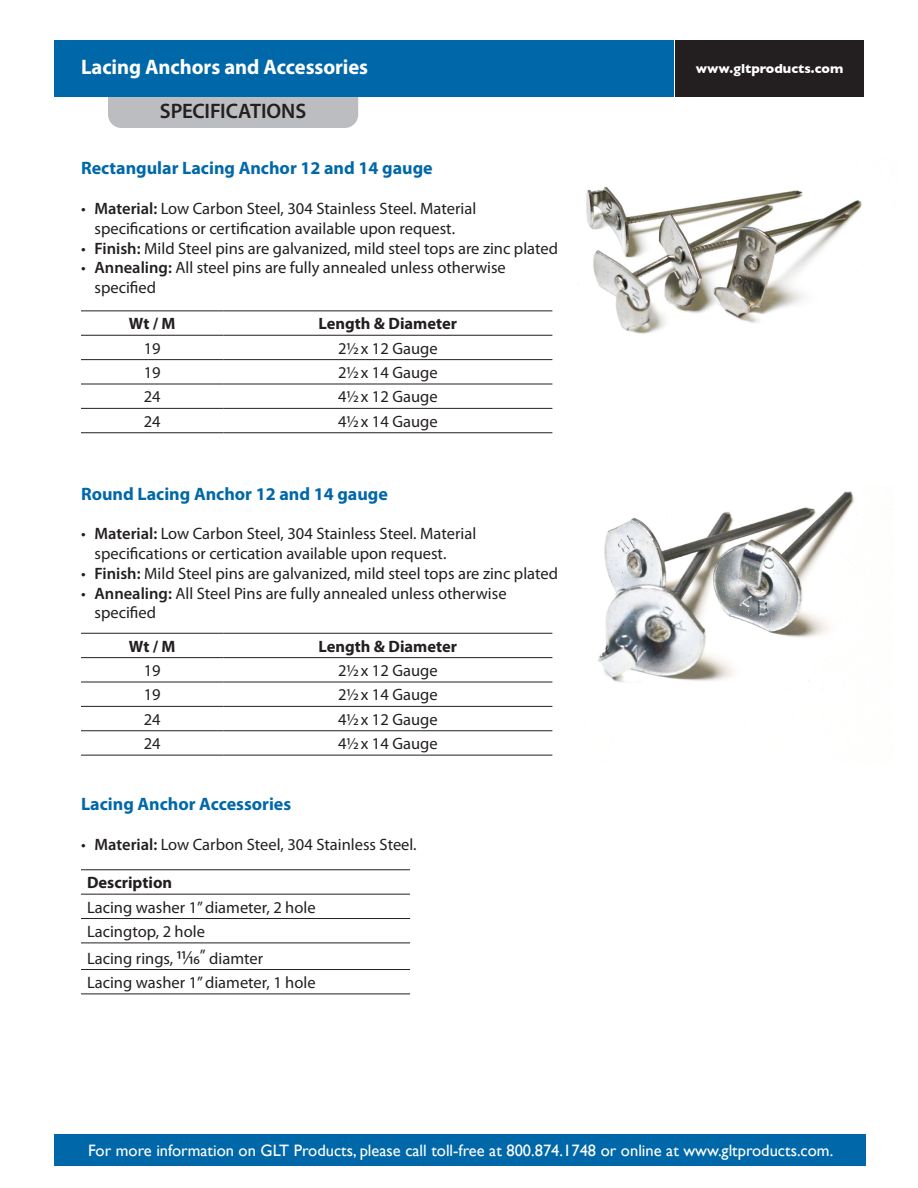
<style>
.page{position:relative;width:918px;height:1188px;background:#fff}
.page>*{position:absolute;margin:0;border:0;box-sizing:border-box;transform-origin:0 0}
.t1{font:700 24px "Myriad Pro";letter-spacing:-.005em;color:#fff}
.t2{font:700 21px "Myriad Pro";letter-spacing:-.005em;color:#fff}
.t3{font:600 21px "Myriad Pro";letter-spacing:-.01em;color:#231f20}
.t4{font:700 18px "Myriad Pro";color:#0068a9}
.t5{font:16.5px/19.8px "Myriad Pro";color:#231f20}
.t6{font:16.5px "Gill Sans";color:#fff}
.t7{font:700 16.5px "Myriad Pro";color:#231f20}
.t8{font:700 13.35px "Gill Sans";color:#fff}
.s1{font-weight:600}
.s2{font-size:19.5px}
</style>
<div class="page">
<div style="left:54px;top:1134px;width:812px;height:32px;background:#0068a9"></div>
<div style="left:108px;top:97px;width:250px;height:31px;background:#bcbdc0"></div>
<div style="left:54px;top:40px;width:619px;height:57px;background:#0068a9"></div>
<div style="left:675px;top:40px;width:189px;height:57px;background:#231f20"></div>
<img style="left:586px;top:187px;width:276px;height:147px">
<hr style="left:223px;top:310px;width:329px;height:1px;background:#231f20">
<hr style="left:81px;top:335px;width:142px;height:1px;background:#231f20">
<hr style="left:223px;top:335px;width:329px;height:1px;background:#231f20">
<hr style="left:81px;top:359px;width:142px;height:1px;background:#231f20">
<hr style="left:223px;top:359px;width:329px;height:1px;background:#231f20">
<hr style="left:81px;top:384px;width:142px;height:1px;background:#231f20">
<hr style="left:223px;top:384px;width:329px;height:1px;background:#231f20">
<hr style="left:81px;top:408px;width:142px;height:1px;background:#231f20">
<hr style="left:223px;top:408px;width:329px;height:1px;background:#231f20">
<hr style="left:81px;top:432px;width:142px;height:1px;background:#231f20">
<hr style="left:223px;top:432px;width:329px;height:1px;background:#231f20">
<hr style="left:81px;top:310px;width:142px;height:1px;background:#231f20">
<hr style="left:223px;top:633px;width:329px;height:1px;background:#231f20">
<hr style="left:81px;top:657px;width:142px;height:1px;background:#231f20">
<hr style="left:223px;top:657px;width:329px;height:1px;background:#231f20">
<hr style="left:81px;top:682px;width:142px;height:1px;background:#231f20">
<hr style="left:223px;top:682px;width:329px;height:1px;background:#231f20">
<hr style="left:81px;top:706px;width:142px;height:1px;background:#231f20">
<hr style="left:223px;top:706px;width:329px;height:1px;background:#231f20">
<hr style="left:81px;top:730px;width:142px;height:1px;background:#231f20">
<hr style="left:223px;top:730px;width:329px;height:1px;background:#231f20">
<hr style="left:81px;top:755px;width:142px;height:1px;background:#231f20">
<hr style="left:223px;top:755px;width:329px;height:1px;background:#231f20">
<hr style="left:81px;top:633px;width:142px;height:1px;background:#231f20">
<hr style="left:81px;top:869px;width:329px;height:1px;background:#231f20">
<hr style="left:81px;top:894px;width:329px;height:1px;background:#231f20">
<hr style="left:81px;top:918px;width:329px;height:1px;background:#231f20">
<hr style="left:81px;top:943px;width:329px;height:1px;background:#231f20">
<hr style="left:81px;top:969px;width:329px;height:1px;background:#231f20">
<hr style="left:81px;top:994px;width:329px;height:1px;background:#231f20">
<img style="left:598px;top:491px;width:257px;height:191px">
<p class="t1" style="left:81px;top:52px;width:256px">Pipe and Tank Insulation</p>
<p class="t8" style="left:696px;top:61px;width:149px">www.gltproducts.com</p>
<p class="t2" style="left:81px;top:53px;width:289px">Lacing Anchors and Accessories</p>
<p class="t3" style="left:160px;top:98px;width:148px">SPECIFICATIONS</p>
<p class="t4" style="left:81px;top:157px;width:353px">Rectangular Lacing Anchor 12 and 14 gauge</p>
<p class="t5" style="left:81px;top:198px;width:397px;text-align:center">• <span class="s1">Material:</span> Low Carbon Steel, 304 Stainless Steel. Material specifications or certification available upon request.</p>
<p class="t5" style="left:81px;top:238px;width:479px">• <span class="s1">Finish:</span> Mild Steel pins are galvanized, mild steel tops are zinc plated</p>
<p class="t5" style="left:94px;top:258px;width:413px;text-indent:-13px">• <span class="s1">Annealing:</span> All steel pins are fully annealed unless otherwise specified</p>
<p class="t7" style="left:129px;top:313px;width:48px">Wt / M</p>
<p class="t7" style="left:319px;top:313px;width:140px">Length &amp; Diameter</p>
<p class="t5" style="left:144px;top:338px;width:18px">19</p>
<p class="t5" style="left:338px;top:338px;width:101px">21/2 x 12 Gauge</p>
<p class="t5" style="left:144px;top:362px;width:18px">19</p>
<p class="t5" style="left:338px;top:362px;width:101px">21/2 x 14 Gauge</p>
<p class="t5" style="left:144px;top:387px;width:18px">24</p>
<p class="t5" style="left:338px;top:387px;width:101px">41/2 x 12 Gauge</p>
<p class="t5" style="left:144px;top:411px;width:18px">24</p>
<p class="t5" style="left:338px;top:411px;width:101px">41/2 x 14 Gauge</p>
<p class="t4" style="left:81px;top:482px;width:308px">Round Lacing Anchor 12 and 14 gauge</p>
<p class="t5" style="left:94px;top:523px;width:383px;text-indent:-13px">• <span class="s1">Material:</span> Low Carbon Steel, 304 Stainless Steel. Material specifications or certication available upon request.</p>
<p class="t5" style="left:81px;top:563px;width:479px">• <span class="s1">Finish:</span> Mild Steel pins are galvanized, mild steel tops are zinc plated</p>
<p class="t5" style="left:94px;top:583px;width:414px;text-indent:-13px">• <span class="s1">Annealing:</span> All Steel Pins are fully annealed unless otherwise specified</p>
<p class="t7" style="left:129px;top:635px;width:48px">Wt / M</p>
<p class="t7" style="left:319px;top:635px;width:140px">Length &amp; Diameter</p>
<p class="t5" style="left:144px;top:660px;width:18px">19</p>
<p class="t5" style="left:338px;top:660px;width:101px">21/2 x 12 Gauge</p>
<p class="t5" style="left:144px;top:685px;width:18px">19</p>
<p class="t5" style="left:338px;top:685px;width:101px">21/2 x 14 Gauge</p>
<p class="t5" style="left:144px;top:709px;width:18px">24</p>
<p class="t5" style="left:338px;top:709px;width:101px">41/2 x 12 Gauge</p>
<p class="t5" style="left:144px;top:733px;width:18px">24</p>
<p class="t5" style="left:338px;top:733px;width:101px">41/2 x 14 Gauge</p>
<p class="t4" style="left:81px;top:792px;width:212px">Lacing Anchor Accessories</p>
<p class="t5" style="left:81px;top:834px;width:337px">• <span class="s1">Material:</span> Low Carbon Steel, 304 Stainless Steel.</p>
<p class="t7" style="left:87px;top:872px;width:87px">Description</p>
<p class="t5" style="left:87px;top:897px;width:230px">Lacing washer 1” diameter, 2 hole</p>
<p class="t5" style="left:87px;top:921px;width:120px">Lacingtop, 2 hole</p>
<p class="t5" style="left:87px;top:948px;width:178px">Lacing rings, <span class="s2">11/16</span>” diamter</p>
<p class="t5" style="left:87px;top:972px;width:230px">Lacing washer 1” diameter, 1 hole</p>
<p class="t6" style="left:88px;top:1140px;width:747px">For more information on GLT Products, please call toll-free at 800.874.1748 or online at www.gltproducts.com.</p>
</div>
